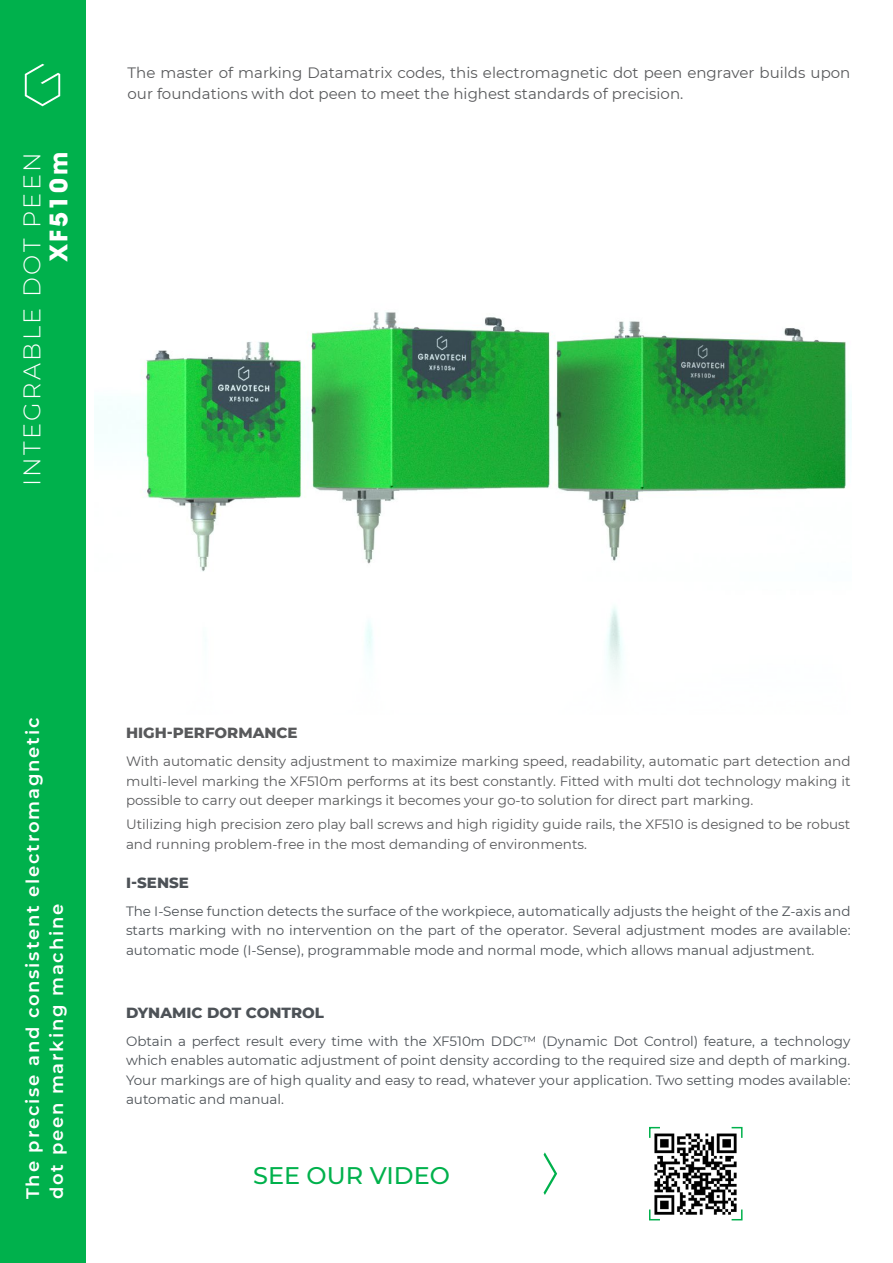
<style>
.page{position:relative;width:893px;height:1263px;background:#fff}
.page>*{position:absolute;margin:0;border:0;box-sizing:border-box;transform-origin:0 0}
.t1{font:300 24px "Montserrat";letter-spacing:.1em;color:#fff}
.t2{font:500 24px "Montserrat";color:#00b14c}
.t3{font:700 24px "Avant Garde";letter-spacing:.1em;color:#fff}
.t4{font:600 18px/24px "Montserrat";letter-spacing:.1em;color:#fff}
.t5{font:15px/21px "Montserrat";color:#58595b}
.t6{font:800 15px "Montserrat";color:#4d5257}
.t7{font:800 15px "Montserrat";color:#58595b}
.t8{font:13.5px/19.5px "Montserrat";color:#4d5257;text-align:justify}
.t9{font:13.5px/19.5px "Montserrat";color:#58595b;text-align:justify}
</style>
<div class="page">
<div style="left:0;top:0;width:85px;height:1263px;background:#00b14c"></div>
<svg style="left:25px;top:64px;width:35px;height:42px"></svg>
<img style="left:94px;top:312px;width:757px;height:365px">
<svg style="left:544px;top:1152px;width:13px;height:43px"></svg>
<svg style="left:649px;top:1126px;width:94px;height:95px"></svg>
<img style="left:654px;top:1132px;width:83px;height:83px">
<h1 class="t1" style="left:16px;top:486px;width:336px;rotate:-90deg">INTEGRABLE DOT PEEN</h1>
<h1 class="t3" style="left:43px;top:262px;width:112px;rotate:-90deg">XF510m</h1>
<p class="t5" style="left:128px;top:62px;width:724px">The master of marking Datamatrix codes, this electromagnetic dot peen engraver builds upon our foundations with dot peen to meet the highest standards of precision.</p>
<h2 class="t4" style="left:20px;top:1199px;width:483px;rotate:-90deg">The precise and consistent electromagnetic dot peen marking machine</h2>
<p class="t7" style="left:126px;top:722px;width:173px">HIGH-PERFORMANCE</p>
<p class="t9" style="left:126px;top:751px;width:726px">With automatic density adjustment to maximize marking speed, readability, automatic part detection and multi-level marking the XF510m performs at its best constantly. Fitted with multi dot technology making it possible to carry out deeper markings it becomes your go-to solution for direct part marking.</p>
<p class="t9" style="left:126px;top:814px;width:726px">Utilizing high precision zero play ball screws and high rigidity guide rails, the XF510 is designed to be robust and running problem-free in the most demanding of environments.</p>
<p class="t6" style="left:126px;top:871px;width:64px">I-SENSE</p>
<p class="t8" style="left:126px;top:901px;width:726px">The I-Sense function detects the surface of the workpiece, automatically adjusts the height of the Z-axis and starts marking with no intervention on the part of the operator. Several adjustment modes are available: automatic mode (I-Sense), programmable mode and normal mode, which allows manual adjustment.</p>
<p class="t6" style="left:126px;top:1001px;width:199px">DYNAMIC DOT CONTROL</p>
<p class="t8" style="left:126px;top:1031px;width:726px">Obtain a perfect result every time with the XF510m DDC™ (Dynamic Dot Control) feature, a technology which enables automatic adjustment of point density according to the required size and depth of marking.<br>Your markings are of high quality and easy to read, whatever your application. Two setting modes available: automatic and manual.</p>
<h1 class="t2" style="left:253px;top:1159px;width:198px">SEE OUR VIDEO</h1>
</div>
